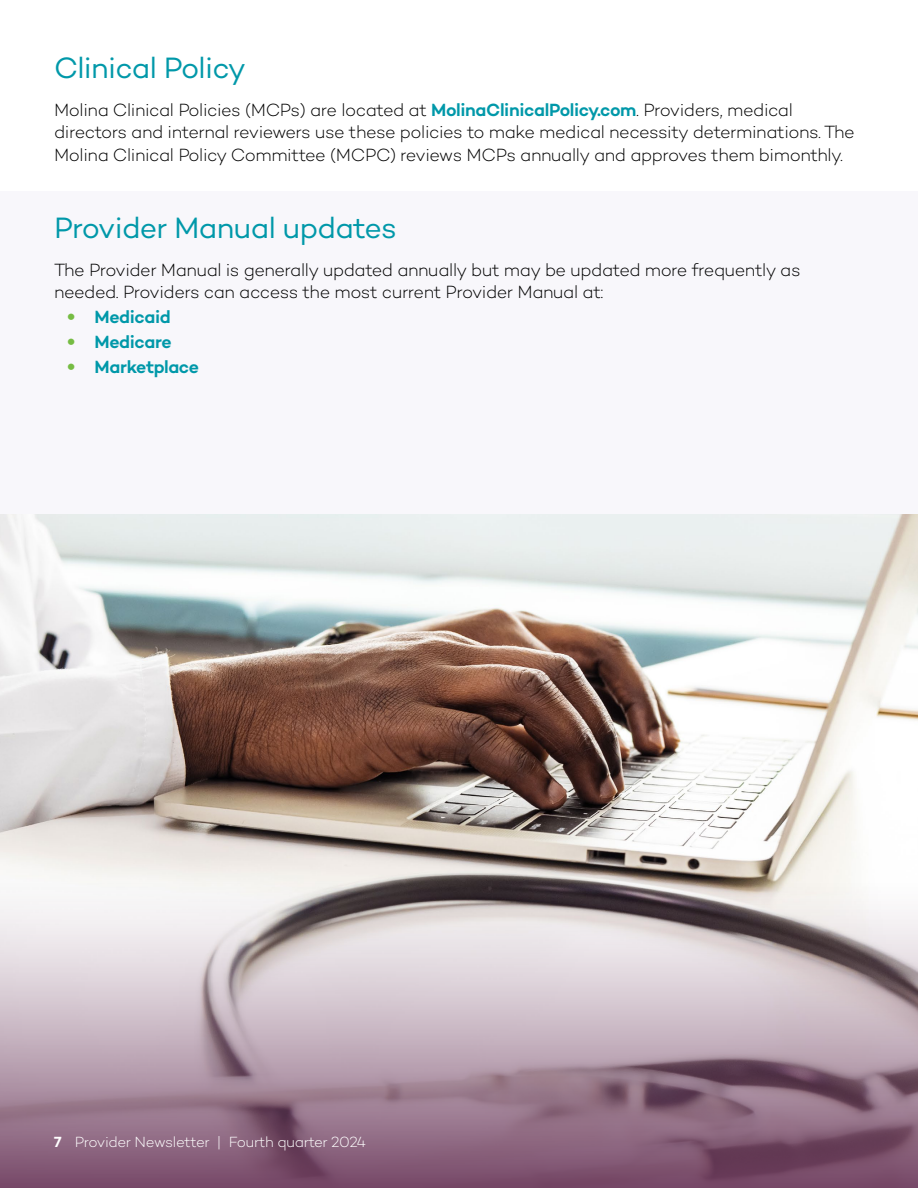
<style>
.page{position:relative;width:918px;height:1188px;background:#fff}
.page>*{position:absolute;margin:0;border:0;box-sizing:border-box;transform-origin:0 0}
.t1{font:30px "Campton";letter-spacing:-.025em;color:#0098a9}
.t2{font:300 18px/22.5px "Campton";letter-spacing:-.025em;color:#000}
.t3{font:600 18px "Campton";letter-spacing:-.02em;color:#0098a9}
.t4{font:300 15px "Campton";letter-spacing:-.025em;color:#fff}
.s1{font-weight:600;color:#0098a9}
.s2{font-weight:700;font-size:21px;color:#76bc43}
.s3{font-weight:600}
</style>
<div class="page">
<div style="left:0;top:192px;width:918px;height:322px;background:#f8f7fb"></div>
<img style="left:0;top:514px;width:918px;height:365px">
<svg style="left:0;top:879px;width:918px;height:309px;background:#b09ba7"></svg>
<h2 class="t1" style="left:54px;top:49px;width:193px">Clinical Policy</h2>
<p class="t2" style="left:54px;top:98px;width:802px">Molina Clinical Policies (MCPs) are located at <span class="s1">MolinaClinicalPolicy.com</span>. Providers, medical directors and internal reviewers use these policies to make medical necessity determinations. The<br>Molina Clinical Policy Committee (MCPC) reviews MCPs annually and approves them bimonthly.</p>
<h2 class="t1" style="left:54px;top:209px;width:344px">Provider Manual updates</h2>
<p class="t2" style="left:54px;top:258px;width:748px">The Provider Manual is generally updated annually but may be updated more frequently as needed. Providers can access the most current Provider Manual at:</p>
<p class="t3" style="left:68px;top:306px;width:105px"><span class="s2">•</span> Medicaid</p>
<p class="t3" style="left:68px;top:331px;width:106px"><span class="s2">•</span> Medicare</p>
<p class="t3" style="left:68px;top:355px;width:133px"><span class="s2">•</span> Marketplace</p>
<p class="t4" style="left:54px;top:1132px;width:314px"><span class="s3">7</span> Provider Newsletter | Fourth quarter 2024</p>
</div>
